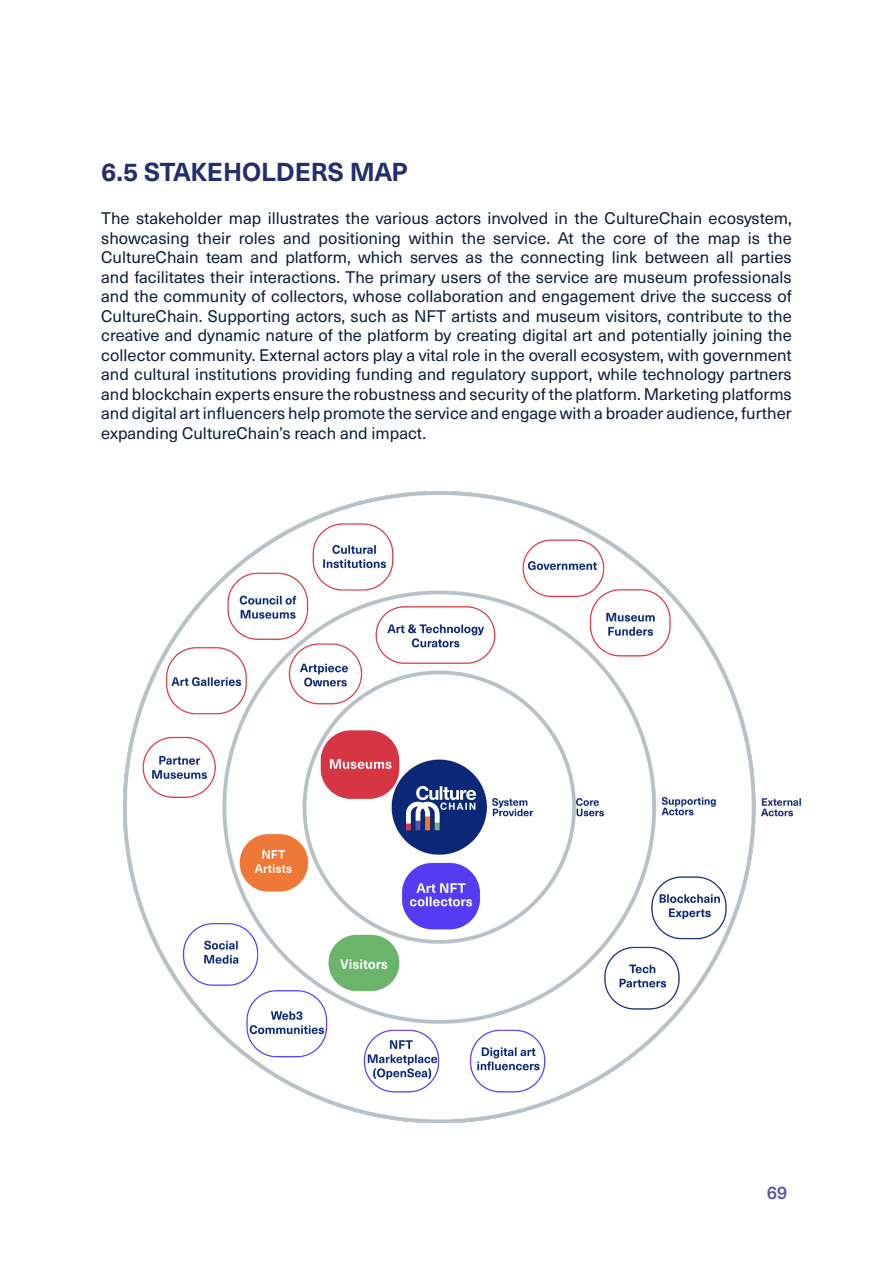
<style>
.page{position:relative;width:893px;height:1263px;background:#fff}
.page>*{position:absolute;margin:0;border:0;box-sizing:border-box;transform-origin:0 0}
.Paragraph_Style_1{font:700 25.5px "Neue Haas Unica";color:#232f6d}
.t1{font:500 18px "Neue Haas Unica";color:#5557a5}
.t2{font:16.5px/19.5px "Neue Haas Unica";color:#0d1c37;text-align:justify}
</style>
<div class="page">
<img style="left:123px;top:491px;width:679px;height:631px">
<p class="Paragraph_Style_1" style="left:101px;top:153px;width:308px">6.5 STAKEHOLDERS MAP</p>
<p class="t2" style="left:101px;top:208px;width:692px">The stakeholder map illustrates the various actors involved in the CultureChain ecosystem, showcasing their roles and positioning within the service. At the core of the map is the CultureChain team and platform, which serves as the connecting link between all parties and facilitates their interactions. The primary users of the service are museum professionals and the community of collectors, whose collaboration and engagement drive the success of CultureChain. Supporting actors, such as NFT artists and museum visitors, contribute to the creative and dynamic nature of the platform by creating digital art and potentially joining the collector community. External actors play a vital role in the overall ecosystem, with government and cultural institutions providing funding and regulatory support, while technology partners and blockchain experts ensure the robustness and security of the platform. Marketing platforms and digital art influencers help promote the service and engage with a broader audience, further expanding CultureChain’s reach and impact.</p>
<p class="t1" style="left:767px;top:1179px;width:22px">69</p>
</div>
